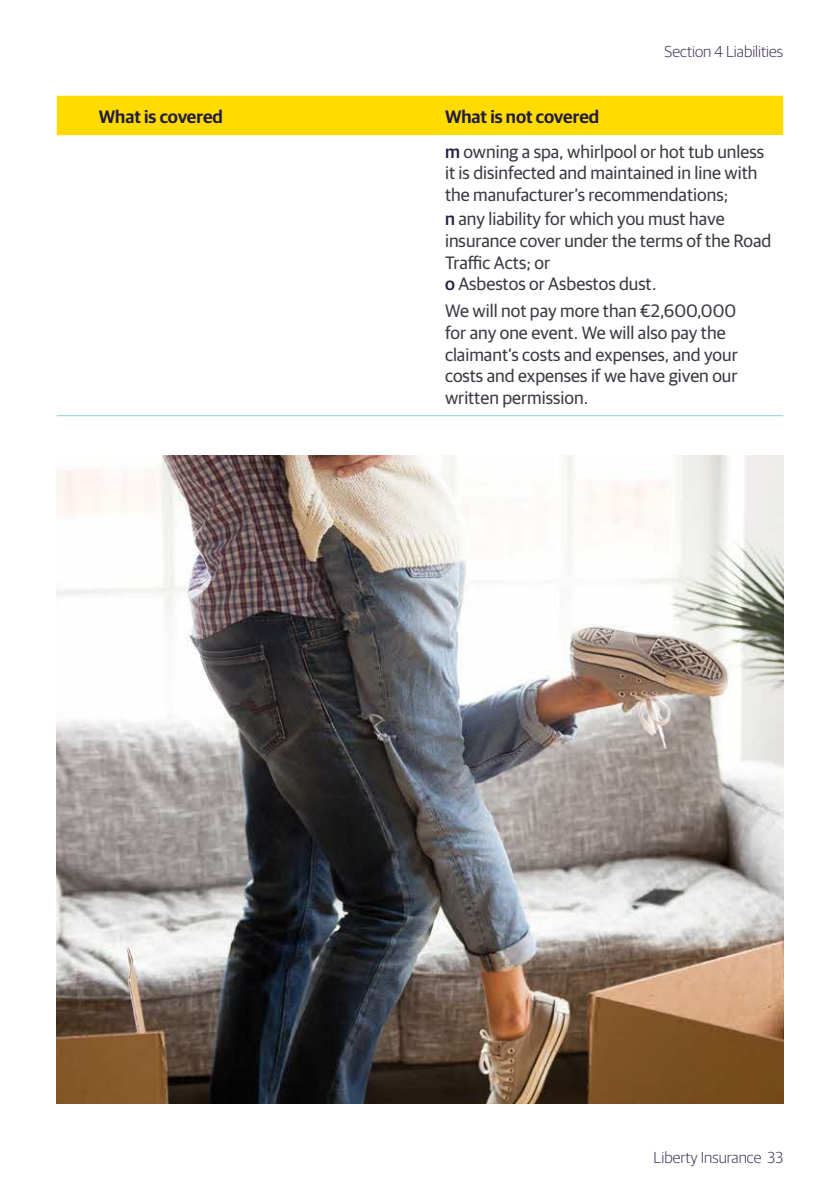
<style>
.page{position:relative;width:840px;height:1191px;background:#fff}
.page>*{position:absolute;margin:0;border:0;box-sizing:border-box;transform-origin:0 0}
.t1{font:18px/21.6px "Guardian Sans";color:#3b3c43}
.t2{font:600 18px "Guardian Sans";color:#221c43}
.t3{font:300 16px "Guardian Sans";color:#403459}
.s1{font-weight:600;color:#221c43}
.s2{font-weight:500;color:#221c43}
</style>
<div class="page">
<div style="left:57px;top:96px;width:725px;height:39px;background:#ffdb00"></div>
<hr style="left:57px;top:415px;width:34px;height:1px;background:#8ecfd3">
<hr style="left:91px;top:415px;width:346px;height:1px;background:#8ecfd3">
<hr style="left:437px;top:415px;width:345px;height:1px;background:#8ecfd3">
<img style="left:57px;top:456px;width:725px;height:647px">
<p class="t3" style="left:664px;top:40px;width:120px">Section 4 Liabilities</p>
<p class="t2" style="left:99px;top:103px;width:125px">What is covered</p>
<p class="t1" style="left:445px;top:98px;width:320px;line-height:35px"><span class="s1">What is not covered<br></span><span class="s2">m</span> owning a spa, whirlpool or hot tub unless</p>
<p class="t1" style="left:445px;top:161px;width:314px">it is disinfected and maintained in line with the manufacturer’s recommendations;</p>
<p class="t1" style="left:445px;top:207px;width:327px"><span class="s2">n</span> any liability for which you must have insurance cover under the terms of the Road<br>Traffic Acts; or<br><span class="s2">o</span> Asbestos or Asbestos dust.</p>
<p class="t1" style="left:445px;top:299px;width:294px">We will not pay more than €2,600,000 for any one event. We will also pay the claimant’s costs and expenses, and your costs and expenses if we have given our written permission.</p>
<p class="t3" style="left:653px;top:1146px;width:131px">Liberty Insurance 33</p>
</div>
